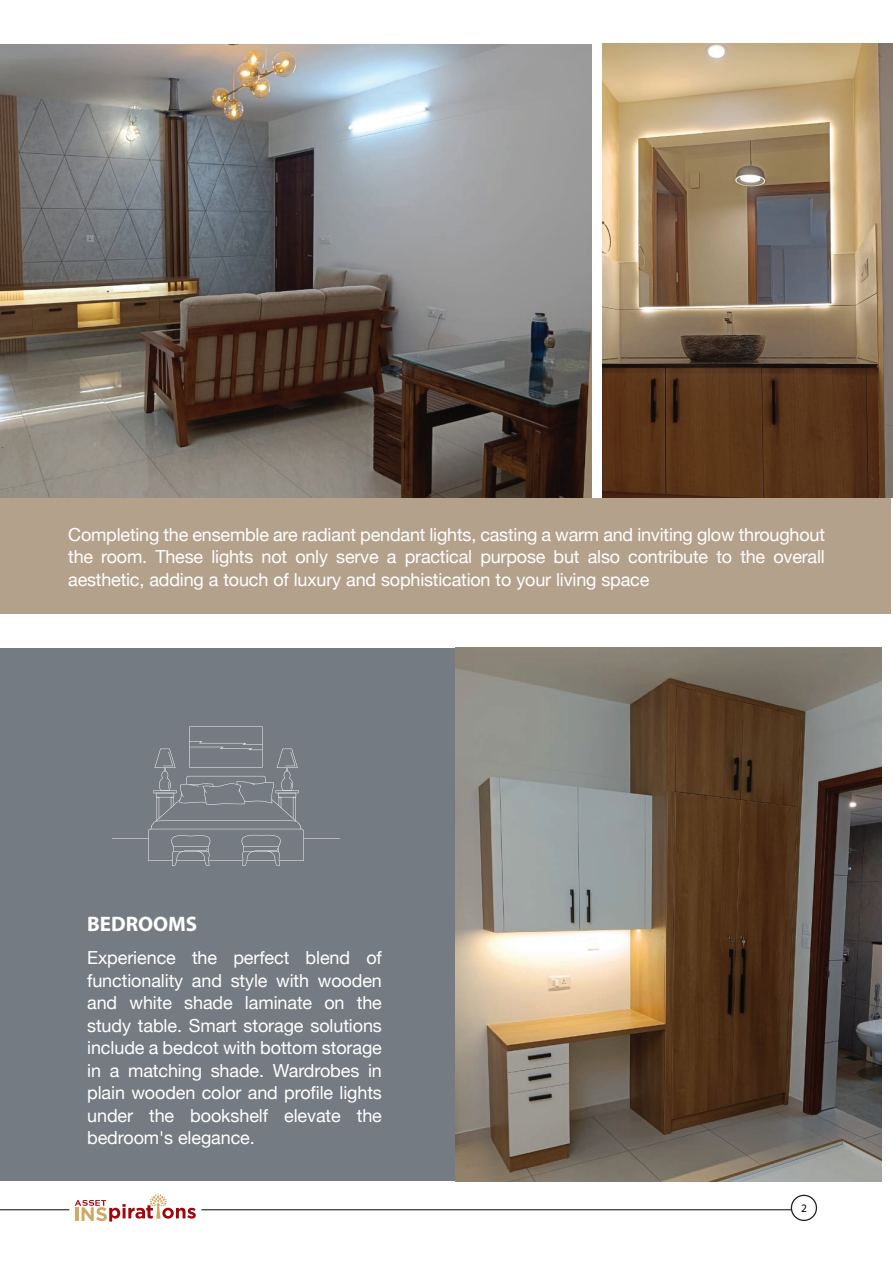
<style>
.page{position:relative;width:893px;height:1263px;background:#fff}
.page>*{position:absolute;margin:0;border:0;box-sizing:border-box;transform-origin:0 0}
.t1{font:700 21px "Myriad Pro";color:#fff}
.t2{font:18px/22.5px "Helvetica Neue";letter-spacing:-.01em;color:#fff;text-align:justify}
.t3{font:11.4px "Myriad Pro";color:#050504}
</style>
<div class="page">
<svg style="left:75px;top:1193px;width:121px;height:28px"></svg>
<hr style="left:201px;top:1209px;width:594px;height:1px;background:#050504">
<hr style="left:0;top:1209px;width:69px;height:1px;background:#050504">
<div style="left:791px;top:1195px;width:25px;height:25px;background:#fff;border-radius:50%"></div>
<div style="left:791px;top:1195px;width:26px;height:26px;border:1px solid #211e1e;border-radius:50%"></div>
<div style="left:0;top:648px;width:457px;height:532px;background:#757b82"></div>
<img style="left:0;top:44px;width:592px;height:454px">
<div style="left:0;top:498px;width:891px;height:116px;background:#b4a18c"></div>
<img style="left:603px;top:43px;width:290px;height:454px">
<img style="left:456px;top:648px;width:425px;height:533px">
<svg style="left:112px;top:726px;width:228px;height:140px"></svg>
<p class="t2" style="left:68px;top:524px;width:758px">Completing the ensemble are radiant pendant lights, casting a warm and inviting glow throughout the room. These lights not only serve a practical purpose but also contribute to the overall aesthetic, adding a touch of luxury and sophistication to your living space</p>
<p class="t1" style="left:87px;top:910px;width:112px">BEDROOMS</p>
<p class="t2" style="left:87px;top:947px;width:296px">Experience the perfect blend of functionality and style with wooden and white shade laminate on the study table. Smart storage solutions include a bedcot with bottom storage in a matching shade. Wardrobes in plain wooden color and profile lights under the bookshelf elevate the bedroom's elegance.</p>
<p class="t3" style="left:801px;top:1201px;width:7px">2</p>
</div>
